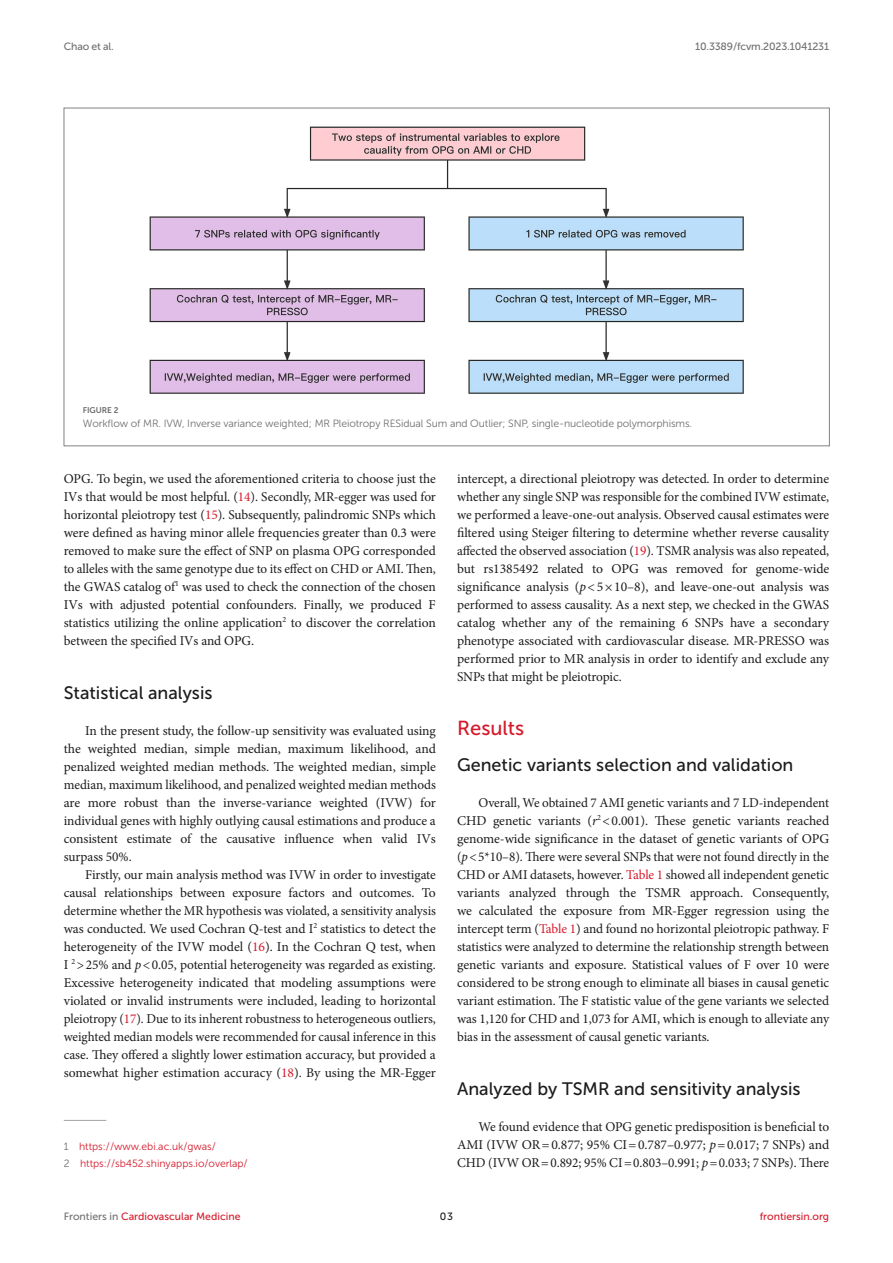
<style>
.page{position:relative;width:893px;height:1263px;background:#fff}
.page>*{position:absolute;margin:0;border:0;box-sizing:border-box;transform-origin:0 0}
.HEAD_1{font:20.25px "Museo Sans 500";color:#d51a2c}
.HEAD_2_after_HEAD_1{font:18px "Museo Sans 500";color:#1b1c1b}
.HEAD_2{font:18px "Museo Sans 500";color:#1b1c1b}
.TEXT{font:18px "Museo Sans 500";color:#1b1c1b}
.TEXT-2{font:13.5px/18px "Minion Pro";letter-spacing:-.005em;color:#1b1c1b;text-align:justify}
.TEXT_FLUSH{font:13.5px/18px "Minion Pro";letter-spacing:-.005em;color:#1b1c1b;text-align:justify}
.FIG_LEG{font:10.5px "Museo Sans 300";letter-spacing:-.01em;color:#706f70}
.FOOTNOTE{font:10.5px "Museo Sans 300";color:#d51a2c}
.t1{font:10.5px "Museo Sans 500";color:#d51a2c}
.t2{font:10.5px "Museo Sans 500";letter-spacing:-.015em;color:#706f70}
.t3{font:10.5px "Museo Sans 500";color:#1b1c1b}
.FIG_HD{font:8.25px "Museo Sans 700";letter-spacing:-.01em;color:#706f70}
.s1{color:#d51a2c}
.s2{font-style:italic}
.s3{color:#706f70}
</style>
<div class="page">
<hr style="left:64px;top:1120px;width:42px;height:1px;background:#a2a3a3">
<img style="left:149px;top:127px;width:595px;height:267px">
<p class="t2" style="left:64px;top:41px;width:52px">Chao et al.</p>
<p class="t2" style="left:695px;top:41px;width:135px">10.3389/fcvm.2023.1041231</p>
<p class="FIG_HD" style="left:83px;top:406px;width:37px">FIGURE 2</p>
<p class="FIG_LEG" style="left:83px;top:418px;width:611px">Workflow of MR. IVW, Inverse variance weighted; MR Pleiotropy RESidual Sum and Outlier; SNP, single-nucleotide polymorphisms.</p>
<p class="TEXT-2" style="left:64px;top:470px;width:374px">OPG. To begin, we used the aforementioned criteria to choose just the IVs that would be most helpful. (<span class="s1">14</span>). Secondly, MR-egger was used for horizontal pleiotropy test (<span class="s1">15</span>). Subsequently, palindromic SNPs which were defined as having minor allele frequencies greater than 0.3 were removed to make sure the effect of SNP on plasma OPG corresponded to alleles with the same genotype due to its effect on CHD or AMI. Then, the GWAS catalog of<sup>1</sup> was used to check the connection of the chosen IVs with adjusted potential confounders. Finally, we produced F statistics utilizing the online application<sup>2</sup> to discover the correlation between the specified IVs and OPG.</p>
<p class="TEXT" style="left:64px;top:683px;width:150px">Statistical analysis</p>
<p class="TEXT-2" style="left:85px;top:722px;width:352px">In the present study, the follow-up sensitivity was evaluated using</p>
<p class="TEXT-2" style="left:64px;top:740px;width:374px">the weighted median, simple median, maximum likelihood, and</p>
<p class="TEXT-2" style="left:64px;top:758px;width:374px">penalized weighted median methods. The weighted median, simple</p>
<p class="TEXT-2" style="left:64px;top:776px;width:374px">median, maximum likelihood, and penalized weighted median methods</p>
<p class="TEXT-2" style="left:64px;top:794px;width:374px">are more robust than the inverse-variance weighted (IVW) for</p>
<p class="TEXT-2" style="left:64px;top:812px;width:374px">individual genes with highly outlying causal estimations and produce a</p>
<p class="TEXT-2" style="left:64px;top:830px;width:374px">consistent estimate of the causative influence when valid IVs</p>
<p class="TEXT-2" style="left:64px;top:848px;width:69px">surpass 50%.</p>
<p class="TEXT-2" style="left:85px;top:866px;width:352px">Firstly, our main analysis method was IVW in order to investigate</p>
<p class="TEXT-2" style="left:64px;top:884px;width:374px">causal relationships between exposure factors and outcomes. To</p>
<p class="TEXT-2" style="left:64px;top:902px;width:374px">determine whether the MR hypothesis was violated, a sensitivity analysis</p>
<p class="TEXT-2" style="left:64px;top:920px;width:374px">was conducted. We used Cochran Q-test and I<sup>2</sup> statistics to detect the</p>
<p class="TEXT-2" style="left:64px;top:938px;width:374px">heterogeneity of the IVW model (<span class="s1">16</span>). In the Cochran Q test, when</p>
<p class="TEXT-2" style="left:64px;top:956px;width:374px">I <sup>2</sup> &gt;25% and <span class="s2">p</span>&lt;0.05, potential heterogeneity was regarded as existing.<br>Excessive heterogeneity indicated that modeling assumptions were violated or invalid instruments were included, leading to horizontal pleiotropy (<span class="s1">17</span>). Due to its inherent robustness to heterogeneous outliers, weighted median models were recommended for causal inference in this case. They offered a slightly lower estimation accuracy, but provided a somewhat higher estimation accuracy (<span class="s1">18</span>). By using the MR-Egger</p>
<p class="FOOTNOTE" style="left:64px;top:1141px;width:154px"><span class="s3">1</span> https://www.ebi.ac.uk/gwas/</p>
<p class="FOOTNOTE" style="left:64px;top:1158px;width:185px"><span class="s3">2</span> https://sb452.shinyapps.io/overlap/</p>
<p class="TEXT-2" style="left:457px;top:470px;width:374px">intercept, a directional pleiotropy was detected. In order to determine whether any single SNP was responsible for the combined IVW estimate, we performed a leave-one-out analysis. Observed causal estimates were filtered using Steiger filtering to determine whether reverse causality affected the observed association (<span class="s1">19</span>). TSMR analysis was also repeated, but rs1385492 related to OPG was removed for genome-wide significance analysis (<span class="s2">p</span>&lt;5×10–8), and leave-one-out analysis was performed to assess causality. As a next step, we checked in the GWAS catalog whether any of the remaining 6 SNPs have a secondary phenotype associated with cardiovascular disease. MR-PRESSO was performed prior to MR analysis in order to identify and exclude any SNPs that might be pleiotropic.</p>
<p class="HEAD_1" style="left:457px;top:717px;width:69px">Results</p>
<p class="HEAD_2_after_HEAD_1" style="left:457px;top:755px;width:338px">Genetic variants selection and validation</p>
<p class="TEXT_FLUSH" style="left:457px;top:794px;width:374px;text-indent:21px">Overall, We obtained 7 AMI genetic variants and 7 LD-independent CHD genetic variants (<span class="s2">r</span><sup>2</sup> &lt;0.001). These genetic variants reached genome-wide significance in the dataset of genetic variants of OPG (<span class="s2">p</span>&lt;5*10–8). There were several SNPs that were not found directly in the CHD or AMI datasets, however. <span class="s1">Table 1</span> showed all independent genetic variants analyzed through the TSMR approach. Consequently, we calculated the exposure from MR-Egger regression using the intercept term (<span class="s1">Table 1</span>) and found no horizontal pleiotropic pathway. F statistics were analyzed to determine the relationship strength between genetic variants and exposure. Statistical values of F over 10 were considered to be strong enough to eliminate all biases in causal genetic variant estimation. The F statistic value of the gene variants we selected was 1,120 for CHD and 1,073 for AMI, which is enough to alleviate any bias in the assessment of causal genetic variants.</p>
<p class="HEAD_2" style="left:457px;top:1079px;width:345px">Analyzed by TSMR and sensitivity analysis</p>
<p class="TEXT_FLUSH" style="left:457px;top:1118px;width:374px;text-indent:21px">We found evidence that OPG genetic predisposition is beneficial to AMI (IVW OR=0.877; 95% CI=0.787–0.977; <span class="s2">p</span>=0.017; 7 SNPs) and CHD (IVW OR=0.892; 95% CI=0.803–0.991; <span class="s2">p</span>=0.033; 7 SNPs). There</p>
<p class="t1" style="left:64px;top:1211px;width:178px"><span class="s3">Frontiers in</span> Cardiovascular Medicine</p>
<p class="t3" style="left:440px;top:1211px;width:15px">03</p>
<p class="t1" style="left:760px;top:1211px;width:71px">frontiersin.org</p>
</div>
